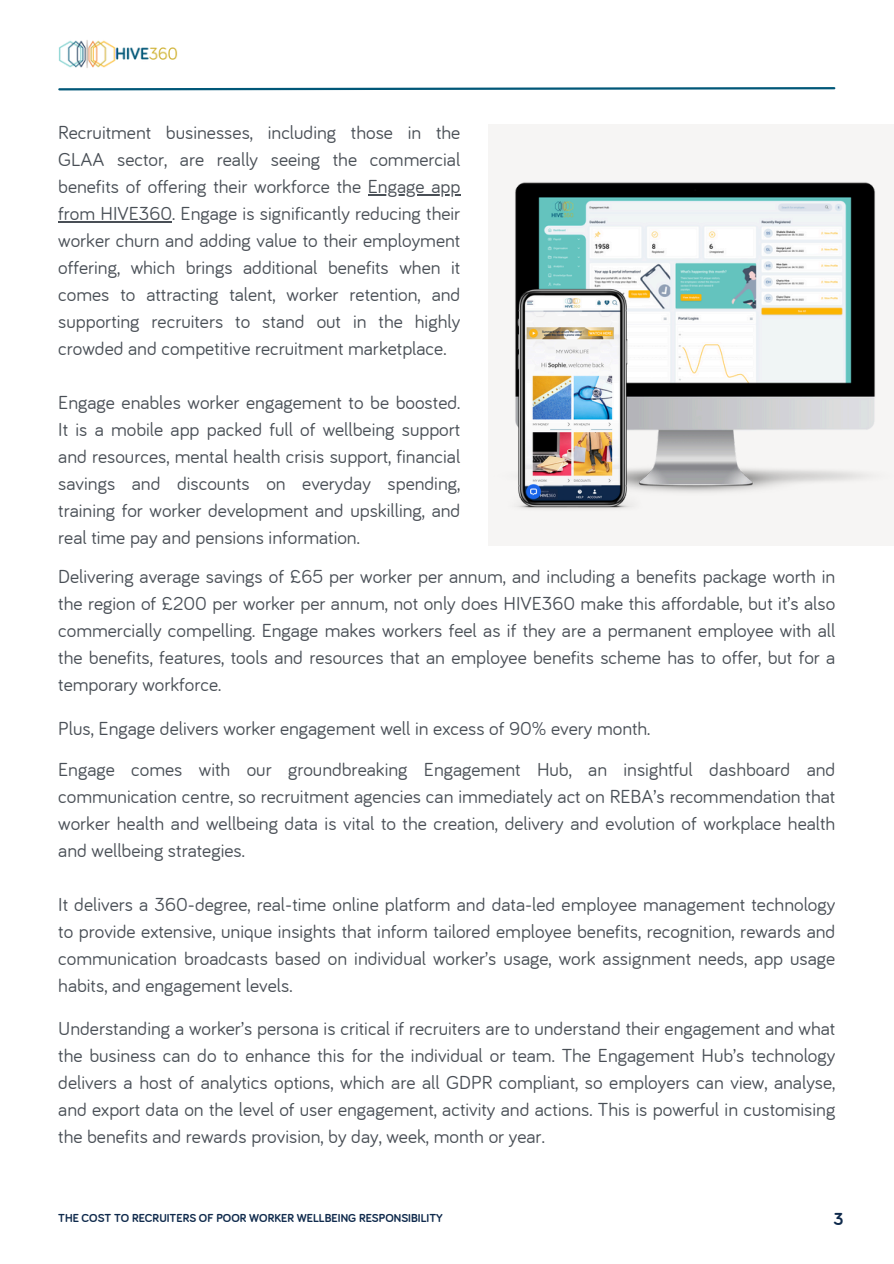
<style>
.page{position:relative;width:894px;height:1264px;background:#fff}
.page>*{position:absolute;margin:0;border:0;box-sizing:border-box;transform-origin:0 0}
.t1{font:19.5px/27px "Bariol";color:#494f56;text-align:justify}
.t2{font:700 18px "Bariol";color:#0f2a4c}
.t3{font:700 12px "Bariol";color:#0f2a4c}
</style>
<div class="page">
<img style="left:58px;top:40px;width:119px;height:28px">
<svg style="left:58px;top:87px;width:778px;height:4px"></svg>
<div style="left:488px;top:124px;width:405px;height:421px;background:#f6f5f4"></div>
<hr style="left:368px;top:194px;width:92px;height:1px;background:#494f56">
<hr style="left:58px;top:221px;width:114px;height:1px;background:#494f56">
<img style="left:420px;top:182px;width:455px;height:311px">
<img style="left:483px;top:259px;width:176px;height:250px">
<h1 class="t1" style="left:58px;top:118px;width:403px">Recruitment businesses, including those in the GLAA sector, are really seeing the commercial benefits of offering their workforce the Engage app</h1>
<h1 class="t1" style="left:58px;top:199px;width:403px">from HIVE360. Engage is significantly reducing their worker churn and adding value to their employment offering, which brings additional benefits when it comes to attracting talent, worker retention, and supporting recruiters to stand out in the highly crowded and competitive recruitment marketplace.</h1>
<h1 class="t1" style="left:58px;top:388px;width:403px">Engage enables worker engagement to be boosted.<br>It is a mobile app packed full of wellbeing support and resources, mental health crisis support, financial</h1>
<p class="t1" style="left:58px;top:469px;width:403px">savings and discounts on everyday spending, training for worker development and upskilling, and real time pay and pensions information.</p>
<h1 class="t1" style="left:58px;top:562px;width:778px">Delivering average savings of £65 per worker per annum, and including a benefits package worth in the region of £200 per worker per annum, not only does HIVE360 make this affordable, but it’s also commercially compelling. Engage makes workers feel as if they are a permanent employee with all the benefits, features, tools and resources that an employee benefits scheme has to offer, but for a temporary workforce.</h1>
<h1 class="t1" style="left:58px;top:714px;width:593px">Plus, Engage delivers worker engagement well in excess of 90% every month.</h1>
<h1 class="t1" style="left:58px;top:755px;width:778px">Engage comes with our groundbreaking Engagement Hub, an insightful dashboard and communication centre, so recruitment agencies can immediately act on REBA’s recommendation that worker health and wellbeing data is vital to the creation, delivery and evolution of workplace health and wellbeing strategies.</h1>
<h1 class="t1" style="left:58px;top:890px;width:778px">It delivers a 360-degree, real-time online platform and data-led employee management technology to provide extensive, unique insights that inform tailored employee benefits, recognition, rewards and communication broadcasts based on individual worker’s usage, work assignment needs, app usage habits, and engagement levels.</h1>
<h1 class="t1" style="left:58px;top:1014px;width:778px">Understanding a worker’s persona is critical if recruiters are to understand their engagement and what the business can do to enhance this for the individual or team. The Engagement Hub’s technology delivers a host of analytics options, which are all GDPR compliant, so employers can view, analyse, and export data on the level of user engagement, activity and actions. This is powerful in customising the benefits and rewards provision, by day, week, month or year.</h1>
<p class="t3" style="left:58px;top:1209px;width:386px">THE COST TO RECRUITERS OF POOR WORKER WELLBEING RESPONSIBILITY</p>
<p class="t2" style="left:833px;top:1206px;width:12px">3</p>
</div>
